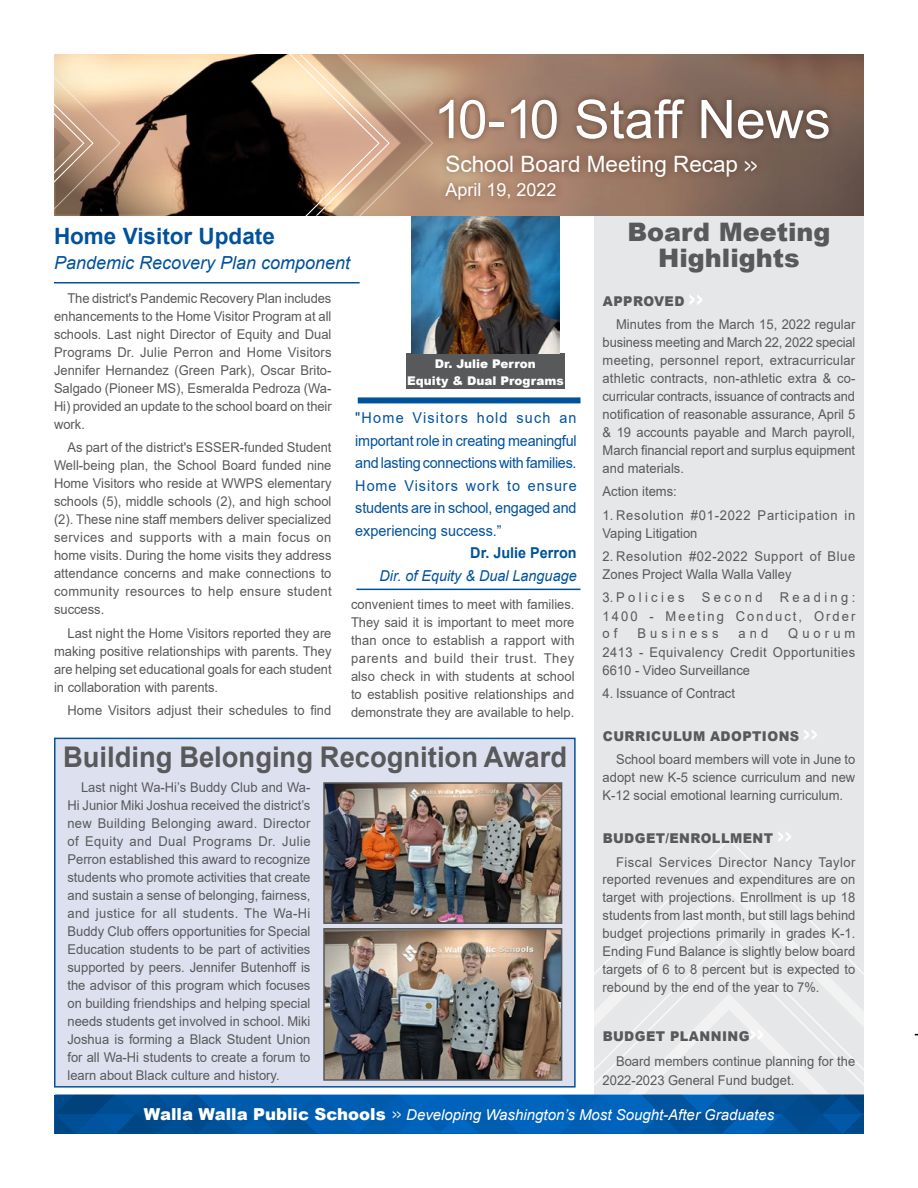
<style>
.page{position:relative;width:918px;height:1188px;background:#fff}
.page>*{position:absolute;margin:0;border:0;box-sizing:border-box;transform-origin:0 0}
.t1{font:53.25px "Arial";color:#fff}
.t2{font:700 28.5px "Arial";color:#58595b;scale:.96 1}
.t3{font:900 25.5px/25.5px "Arial";color:#58595b;text-align:center}
.t4{font:22.5px "Arial";color:#fff}
.t5{font:700 22.5px "Arial";color:#00529c}
.t6{font:italic 18px "Arial";color:#00529c}
.t7{font:18px "Arial";color:#fff}
.t8{font:15px/22.5px "Arial";letter-spacing:-.01em;color:#00529c;text-align:justify;scale:.96 1}
.t9{font:italic 15px "Arial";color:#fff}
.t10{font:italic 15px "Arial";color:#00529c;scale:.96 1}
.t11{font:700 15px "Arial";color:#00529c;scale:.96 1}
.t12{font:13.5px/18px "Arial";color:#58595b;text-align:justify;scale:.96 1}
.t13{font:13.5px/18px "Arial";letter-spacing:.02em;color:#58595b;scale:.96 1}
.t14{font:13.5px/23.4px "Arial";letter-spacing:.04em;color:#58595b;scale:.96 1}
.t15{font:13.5px/18px "Arial";letter-spacing:.055em;color:#58595b;scale:.96 1}
.t16{font:13.5px "Arial";letter-spacing:.26em;color:#58595b;scale:.96 1}
.t17{font:13.5px "Arial";letter-spacing:.315em;color:#58595b;scale:.96 1}
.t18{font:900 12px/16.5px "Arial";color:#fff;text-align:center}
.s1{font-weight:900}
.s2{font-weight:900;font-size:18px;color:#fff}
.s3{font-weight:900;font-style:normal;font-size:16.5px}
.s4{font-style:normal}
</style>
<div class="page">
<div style="left:594px;top:211px;width:270px;height:891px;background:#e6e7e8"></div>
<svg style="left:594px;top:839px;width:270px;height:154px"></svg>
<svg style="left:434px;top:54px;width:430px;height:162px;background:#896c5d"></svg>
<svg style="left:55px;top:993px;width:809px;height:102px"></svg>
<svg style="left:54px;top:1095px;width:810px;height:39px;background:#0058a6"></svg>
<div style="left:438px;top:146px;width:327px;height:62px;background:#371e10;opacity:.5"></div>
<div style="left:433px;top:92px;width:402px;height:54px;background:#371e10;opacity:.5"></div>
<svg style="left:280px;top:54px;width:154px;height:162px;background:#be9d82"></svg>
<svg style="left:121px;top:54px;width:159px;height:162px;background:#5e4f41"></svg>
<svg style="left:54px;top:54px;width:67px;height:162px;background:#b59980"></svg>
<hr style="left:54px;top:282px;width:306px;height:2px;background:#00529c">
<div style="left:406px;top:353px;width:159px;height:36px;background:#58595b"></div>
<hr style="left:356px;top:589px;width:224px;height:1px;background:#00529c">
<div style="left:358px;top:397px;width:222px;height:6px;background:#00529c"></div>
<div style="left:54px;top:738px;width:522px;height:350px;background:#dde1ef;border:2px solid #00529c"></div>
<img style="left:411px;top:216px;width:148px;height:137px">
<img style="left:326px;top:785px;width:233px;height:136px">
<div style="left:323px;top:782px;width:239px;height:142px;border:2px solid #58595b"></div>
<img style="left:326px;top:931px;width:233px;height:147px">
<div style="left:323px;top:928px;width:239px;height:153px;border:2px solid #58595b"></div>
<h1 class="t1" style="left:434px;top:83px;width:399px">10-10 Staff News</h1>
<h3 class="t4" style="left:446px;top:148px;width:314px">School Board Meeting Recap &gt;&gt;</h3>
<h3 class="t7" style="left:446px;top:177px;width:113px">April 19, 2022</h3>
<h3 class="t5" style="left:54px;top:221px;width:222px">Home Visitor Update</h3>
<h3 class="t6" style="left:54px;top:251px;width:298px">Pandemic Recovery Plan component</h3>
<p class="t12" style="left:54px;top:289px;width:291px;text-indent:14px">The district's Pandemic Recovery Plan includes enhancements to the Home Visitor Program at all schools. Last night Director of Equity and Dual Programs Dr. Julie Perron and Home Visitors Jennifer Hernandez (Green Park), Oscar Brito-Salgado (Pioneer MS), Esmeralda Pedroza (Wa-Hi) provided an update to the school board on their work.</p>
<p class="t12" style="left:54px;top:439px;width:291px;text-indent:14px">As part of the district's ESSER-funded Student Well-being plan, the School Board funded nine Home Visitors who reside at WWPS elementary schools (5), middle schools (2), and high school (2). These nine staff members deliver specialized services and supports with a main focus on home visits. During the home visits they address attendance concerns and make connections to community resources to help ensure student success.</p>
<p class="t12" style="left:54px;top:624px;width:291px;text-indent:14px">Last night the Home Visitors reported they are making positive relationships with parents. They are helping set educational goals for each student in collaboration with parents.</p>
<p class="t12" style="left:68px;top:701px;width:276px">Home Visitors adjust their schedules to find</p>
<p class="t18" style="left:407px;top:355px;width:158px">Dr. Julie Perron<br>Equity &amp; Dual Programs</p>
<p class="t8" style="left:355px;top:407px;width:232px">"Home Visitors hold such an important role in creating meaningful and lasting connections with families.<br>Home Visitors work to ensure students are in school, engaged and experiencing success.”</p>
<p class="t11" style="left:470px;top:543px;width:112px">Dr. Julie Perron</p>
<p class="t10" style="left:380px;top:566px;width:207px">Dir. of Equity &amp; Dual Language</p>
<p class="t12" style="left:351px;top:595px;width:234px">convenient times to meet with families.<br>They said it is important to meet more than once to establish a rapport with parents and build their trust. They also check in with students at school to establish positive relationships and demonstrate they are available to help.</p>
<h2 class="t2" style="left:63px;top:737px;width:527px">Building Belonging Recognition Award</h2>
<p class="t12" style="left:68px;top:778px;width:255px;text-indent:14px">Last night Wa-Hi’s Buddy Club and Wa-Hi Junior Miki Joshua received the district’s new Building Belonging award. Director of Equity and Dual Programs Dr. Julie Perron established this award to recognize students who promote activities that create and sustain a sense of belonging, fairness, and justice for all students. The Wa-Hi Buddy Club offers opportunities for Special Education students to be part of activities supported by peers. Jennifer Butenhoff is the advisor of this program which focuses on building friendships and helping special needs students get involved in school. Miki Joshua is forming a Black Student Union for all Wa-Hi students to create a forum to learn about Black culture and history.</p>
<h3 class="t3" style="left:627px;top:218px;width:205px">Board Meeting<br>Highlights</h3>
<p class="t12" style="left:616px;top:289px;width:251px;line-height:23.4px;text-indent:-13px"><span class="s1">APPROVED</span> <span class="s2">&gt; &gt;<br></span>Minutes from the March 15, 2022 regular</p>
<p class="t12" style="left:603px;top:333px;width:265px">business meeting and March 22, 2022 special meeting, personnel report, extracurricular athletic contracts, non-athletic extra &amp; co&shy;curricular contracts, issuance of contracts and notification of reasonable assurance, April 5 &amp; 19 accounts payable and March payroll, March financial report and surplus equipment and materials.</p>
<p class="t12" style="left:603px;top:482px;width:79px">Action items:</p>
<p class="t15" style="left:603px;top:506px;width:265px">1. Resolution #01-2022 Participation in<br>Vaping Litigation</p>
<p class="t13" style="left:603px;top:547px;width:265px">2. Resolution #02-2022 Support of Blue<br>Zones Project Walla Walla Valley</p>
<p class="t16" style="left:603px;top:588px;width:87px">3.Policies</p>
<p class="t12" style="left:702px;top:589px;width:65px">Second</p>
<p class="t12" style="left:603px;top:589px;width:265px;text-indent:177px">Reading:<br>1400 - Meeting Conduct, Order o f</p>
<p class="t12" style="left:603px;top:625px;width:265px;text-indent:186px">Quorum 2413 - Equivalency Credit Opportunities 6610 - Video Surveillance</p>
<p class="t12" style="left:603px;top:684px;width:139px">4. Issuance of Contract</p>
<p class="t12" style="left:616px;top:724px;width:251px;line-height:23.4px;text-indent:-13px"><span class="s1">CURRICULUM ADOPTIONS</span> <span class="s2">&gt; &gt;<br></span>School board members will vote in June to</p>
<p class="t12" style="left:603px;top:768px;width:265px">adopt new K-5 science curriculum and new<br>K-12 social emotional learning curriculum.</p>
<p class="t14" style="left:616px;top:827px;width:251px;text-indent:-13px"><span class="s1">BUDGET/ENROLLMENT</span> <span class="s2">&gt; &gt;<br></span>Fiscal Services Director Nancy Taylor</p>
<p class="t12" style="left:603px;top:871px;width:265px">reported revenues and expenditures are on target with projections. Enrollment is up 18 students from last month, but still lags behind budget projections primarily in grades K-1.<br>Ending Fund Balance is slightly below board targets of 6 to 8 percent but is expected to rebound by the end of the year to 7%.</p>
<p class="t12" style="left:616px;top:1023px;width:251px;line-height:24.9px;text-indent:-13px"><span class="s1">BUDGET PLANNING</span><span class="s2">&gt; &gt;<br></span>Board members continue planning for the</p>
<p class="t12" style="left:603px;top:1071px;width:201px">2022-2023 General Fund budget.</p>
<p class="t17" style="left:637px;top:624px;width:86px">Business</p>
<p class="t12" style="left:739px;top:625px;width:33px">and</p>
<p class="t9" style="left:144px;top:1105px;width:632px"><span class="s3">Walla Walla Public Schools</span> <span class="s4">&gt;&gt;</span> Developing Washington’s Most Sought-After Graduates</p>
</div>
